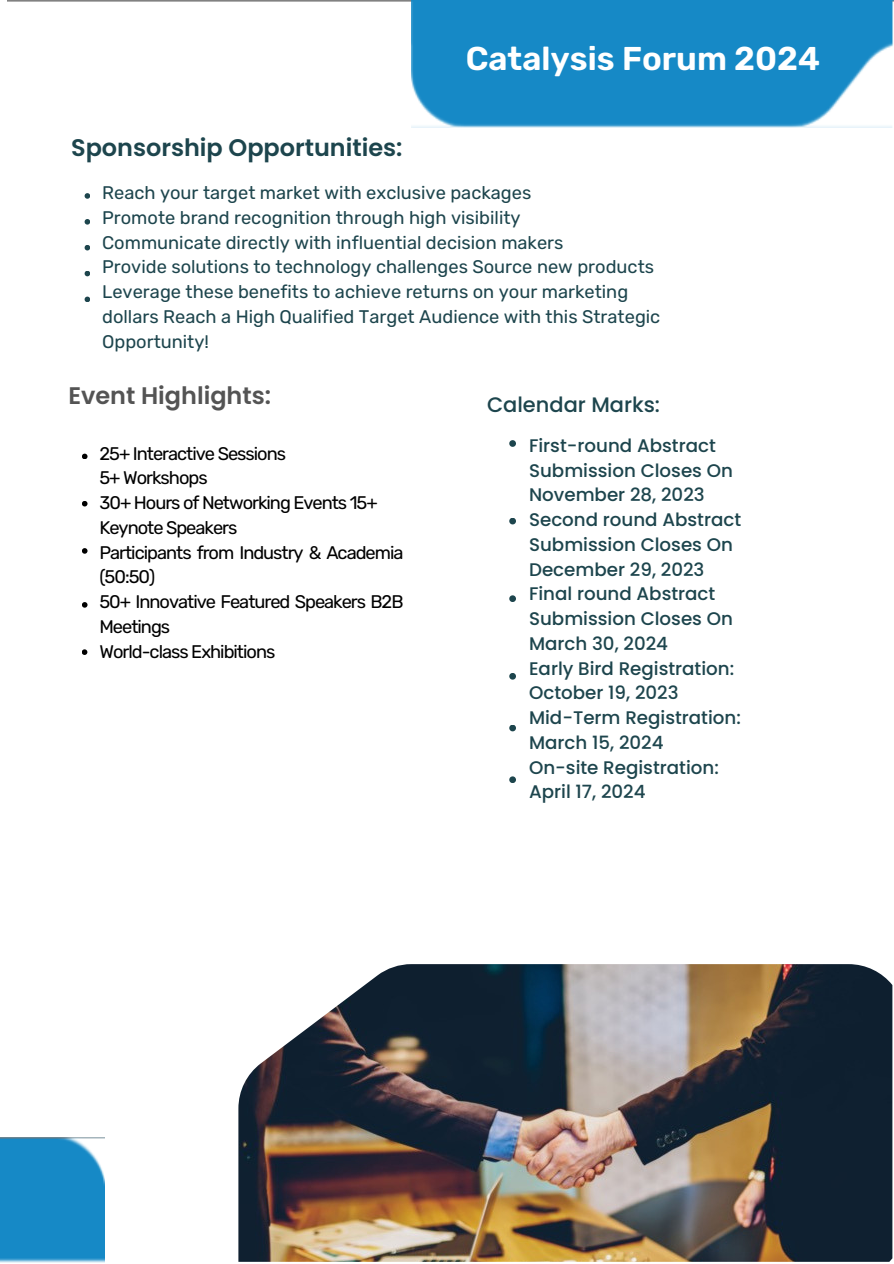
<style>
.page{position:relative;width:894px;height:1264px;background:#fff}
.page>*{position:absolute;margin:0;border:0;box-sizing:border-box;transform-origin:0 0}
.t1{font:600 33px "Rubik";color:#fff}
.t2{font:600 24px "Poppins";color:#1d454d}
.t3{font:600 24px "Poppins";color:#545454}
.t4{font:500 21px "Poppins";color:#1d454d}
.t5{font:18.3px/24.8px "Rubik";color:#1d454d}
.t6{font:500 18.3px/24.8px "Poppins";color:#1d454d}
.t7{font:18.3px/24.8px "Rubik";letter-spacing:-.055em;color:#000}
</style>
<div class="page">
<img style="left:238px;top:964px;width:654px;height:297px">
<img style="left:0;top:1137px;width:105px;height:125px">
<img style="left:411px;top:0;width:481px;height:127px">
<svg style="left:82px;top:453px;width:5px;height:6px"></svg>
<svg style="left:82px;top:501px;width:5px;height:5px"></svg>
<svg style="left:82px;top:548px;width:5px;height:5px"></svg>
<svg style="left:82px;top:602px;width:5px;height:5px"></svg>
<svg style="left:85px;top:193px;width:5px;height:6px"></svg>
<svg style="left:85px;top:219px;width:5px;height:6px"></svg>
<svg style="left:85px;top:245px;width:5px;height:5px"></svg>
<svg style="left:85px;top:271px;width:5px;height:5px"></svg>
<svg style="left:85px;top:296px;width:5px;height:6px"></svg>
<svg style="left:509px;top:440px;width:7px;height:7px"></svg>
<svg style="left:509px;top:518px;width:7px;height:6px"></svg>
<svg style="left:509px;top:595px;width:7px;height:7px"></svg>
<svg style="left:509px;top:673px;width:7px;height:6px"></svg>
<svg style="left:509px;top:725px;width:7px;height:6px"></svg>
<svg style="left:509px;top:776px;width:7px;height:7px"></svg>
<svg style="left:82px;top:649px;width:5px;height:6px"></svg>
<h2 class="t2" style="left:71px;top:131px;width:333px">Sponsorship Opportunities:</h2>
<h1 class="t1" style="left:465px;top:39px;width:356px">Catalysis Forum 2024</h1>
<p class="t5" style="left:102px;top:180px;width:559px">Reach your target market with exclusive packages<br>Promote brand recognition through high visibility<br>Communicate directly with influential decision makers<br>Provide solutions to technology challenges Source new products Leverage these benefits to achieve returns on your marketing dollars Reach a High Qualified Target Audience with this Strategic Opportunity!</p>
<h2 class="t3" style="left:68px;top:379px;width:204px">Event Highlights:</h2>
<p class="t7" style="left:99px;top:441px;width:305px">25+ Interactive Sessions<br>5+ Workshops<br>30+ Hours of Networking Events 15+<br>Keynote Speakers<br>Participants from Industry &amp; Academia (50:50)<br>50+ Innovative Featured Speakers B2B<br>Meetings<br>World-class Exhibitions</p>
<p class="t4" style="left:487px;top:389px;width:174px">Calendar Marks:</p>
<p class="t6" style="left:529px;top:433px;width:214px">First-round Abstract<br>Submission Closes On<br>November 28, 2023<br>Second round Abstract<br>Submission Closes On<br>December 29, 2023<br>Final round Abstract<br>Submission Closes On<br>March 30, 2024<br>Early Bird Registration:<br>October 19, 2023<br>Mid-Term Registration:<br>March 15, 2024<br>On-site Registration:<br>April 17, 2024</p>
</div>
